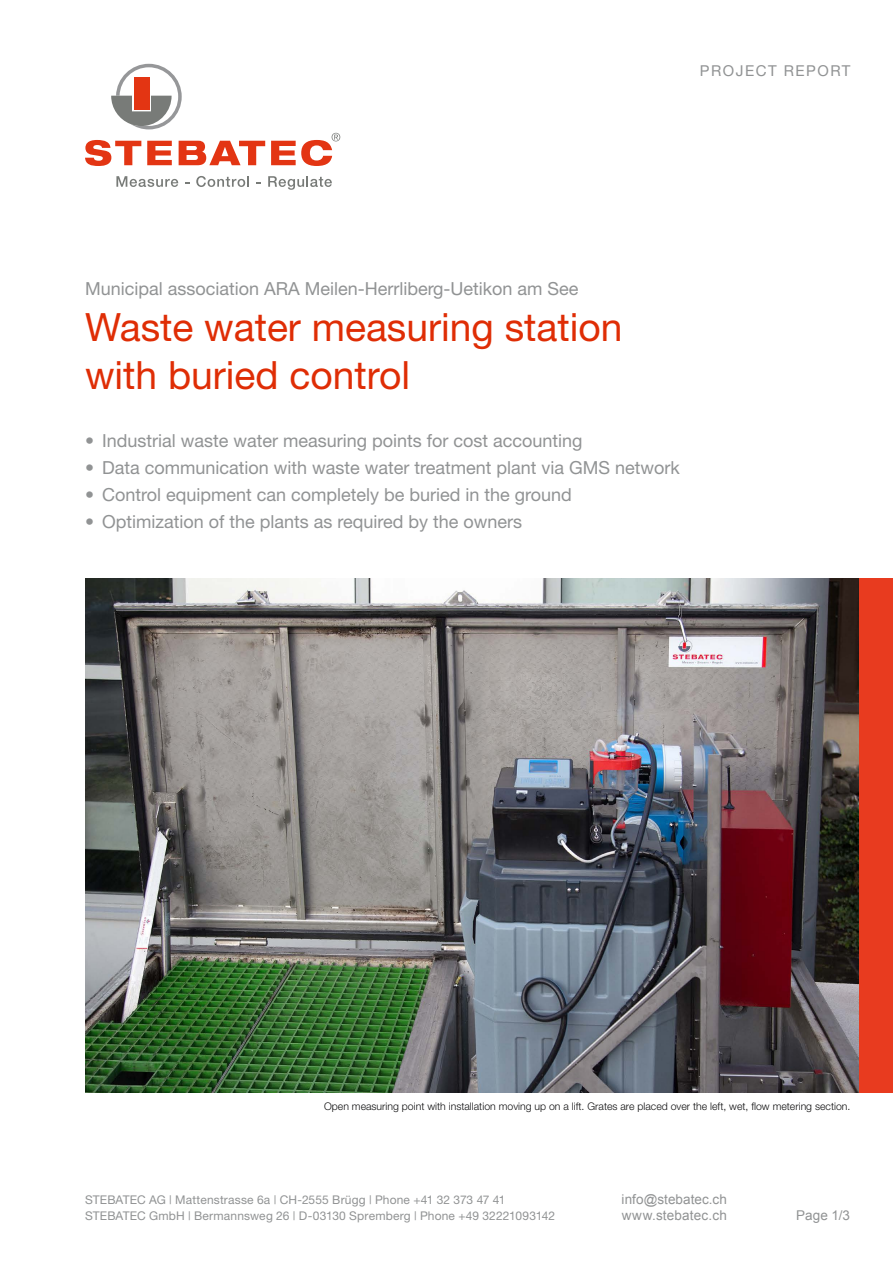
<style>
.page{position:relative;width:893px;height:1263px;background:#fff}
.page>*{position:absolute;margin:0;border:0;box-sizing:border-box;transform-origin:0 0}
.t1{font:39px/48px "Helvetica Neue";color:#df2d05}
.t2{font:18px "Helvetica Neue";color:#919394}
.t3{font:15px "Helvetica Neue";letter-spacing:.1em;color:#919394}
.t4{font:13.5px "Arial";letter-spacing:.01em;color:#919394}
.t5{font:12px "Helvetica Neue";letter-spacing:.01em;color:#919394}
.t6{font:300 10.5px "Helvetica Neue";color:#101011}
</style>
<div class="page">
<svg style="left:85px;top:140px;width:56px;height:26px"></svg>
<svg style="left:147px;top:141px;width:25px;height:24px"></svg>
<svg style="left:179px;top:141px;width:86px;height:24px"></svg>
<svg style="left:111px;top:64px;width:71px;height:65px"></svg>
<div style="left:134px;top:77px;width:15px;height:33px;background:#e33513"></div>
<svg style="left:271px;top:133px;width:69px;height:33px"></svg>
<svg style="left:116px;top:176px;width:62px;height:11px"></svg>
<svg style="left:196px;top:176px;width:53px;height:11px"></svg>
<svg style="left:268px;top:176px;width:64px;height:14px"></svg>
<div style="left:859px;top:578px;width:34px;height:515px;background:#e83b1f"></div>
<img style="left:85px;top:578px;width:774px;height:515px">
<p class="t3" style="left:700px;top:61px;width:152px">PROJECT REPORT</p>
<p class="t2" style="left:85px;top:278px;width:495px">Municipal association ARA Meilen-Herrliberg-Uetikon am See</p>
<h1 class="t1" style="left:85px;top:303px;width:539px">Waste water measuring station with buried control</h1>
<p class="t2" style="left:85px;top:430px;width:499px">• Industrial waste water measuring points for cost accounting</p>
<p class="t2" style="left:85px;top:457px;width:596px">• Data communication with waste water treatment plant via GMS network</p>
<p class="t2" style="left:85px;top:484px;width:488px">• Control equipment can completely be buried in the ground</p>
<p class="t2" style="left:85px;top:511px;width:439px">• Optimization of the plants as required by the owners</p>
<p class="t6" style="left:324px;top:1099px;width:528px">Open measuring point with installation moving up on a lift. Grates are placed over the left, wet, flow metering section.</p>
<p class="t5" style="left:85px;top:1193px;width:422px">STEBATEC AG | Mattenstrasse 6a | CH-2555 Brügg | Phone +41 32 373 47 41</p>
<p class="t4" style="left:622px;top:1191px;width:107px">info@stebatec.ch</p>
<p class="t5" style="left:85px;top:1209px;width:471px">STEBATEC GmbH | Bermannsweg 26 | D-03130 Spremberg | Phone +49 32221093142</p>
<p class="t4" style="left:622px;top:1207px;width:107px">www.stebatec.ch</p>
<p class="t4" style="left:796px;top:1207px;width:55px">Page 1/3</p>
</div>
